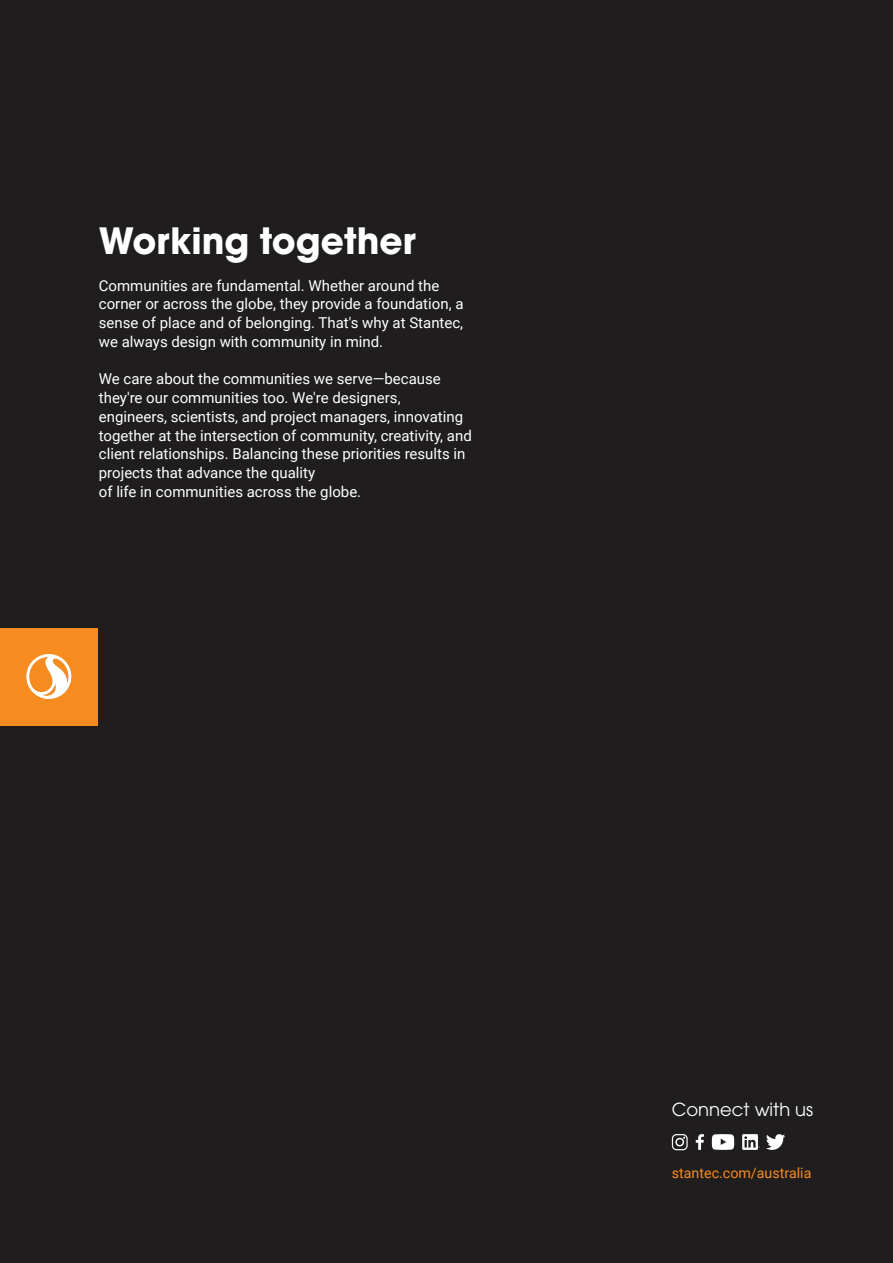
<style>
.page{position:relative;width:893px;height:1263px;background:#201d1e}
.page>*{position:absolute;margin:0;border:0;box-sizing:border-box;transform-origin:0 0}
.t1{font:700 36px "ITC Avant Garde Pro";color:#fff}
.t2{font:18px "ITC Avant Garde Pro";color:#fff}
.t3{font:15px/18.8px "Roboto";color:#fff}
.t4{font:14.25px "Roboto";color:#f68b1f}
</style>
<div class="page">
<div style="left:0;top:628px;width:98px;height:97px;background:#f68b1f"></div>
<svg style="left:26px;top:654px;width:46px;height:45px"></svg>
<svg style="left:696px;top:1134px;width:8px;height:16px"></svg>
<svg style="left:742px;top:1134px;width:18px;height:16px"></svg>
<svg style="left:766px;top:1134px;width:19px;height:16px"></svg>
<svg style="left:712px;top:1134px;width:22px;height:16px"></svg>
<svg style="left:672px;top:1134px;width:16px;height:16px"></svg>
<p class="t1" style="left:99px;top:217px;width:318px">Working together</p>
<p class="t3" style="left:99px;top:275px;width:366px">Communities are fundamental. Whether around the corner or across the globe, they provide a foundation, a sense of place and of belonging. That's why at Stantec, we always design with community in mind.</p>
<p class="t3" style="left:99px;top:369px;width:374px">We care about the communities we serve—because they're our communities too. We're designers, engineers, scientists, and project managers, innovating together at the intersection of community, creativity, and client relationships. Balancing these priorities results in projects that advance the quality<br>of life in communities across the globe.</p>
<p class="t2" style="left:672px;top:1098px;width:143px">Connect with us</p>
<p class="t4" style="left:672px;top:1163px;width:141px">stantec.com/australia</p>
</div>
